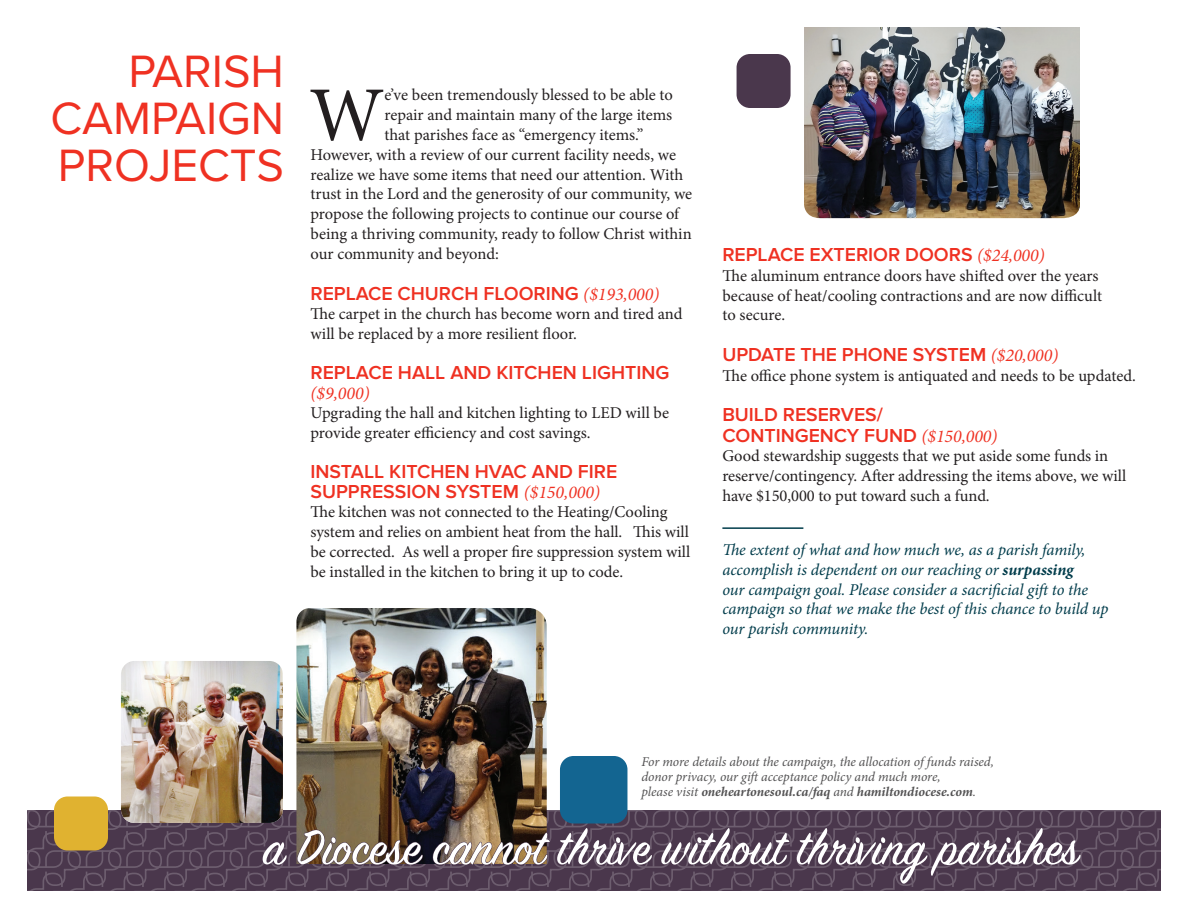
<style>
.page{position:relative;width:1188px;height:918px;background:#fff}
.page>*{position:absolute;margin:0;border:0;box-sizing:border-box;transform-origin:0 0}
.t1{font:77.4px "Minion Pro";color:#231f20}
.t2{font:54px "Sign Painter House Script";color:#fff}
.t3{font:46.95px/47.4px "Proxima Nova";color:#ef3122;text-align:justify}
.t4{font:600 19.5px/19.8px "Proxima Nova";color:#ef3122}
.t5{font:italic 18px "Minion Pro";color:#ef3122}
.t6{font:16.5px/19.8px "Minion Pro";letter-spacing:-.005em;color:#231f20}
.t7{font:italic 16.5px/19.8px "Minion Pro";letter-spacing:-.01em;color:#013c4b}
.t8{font:italic 13.5px/15px "Minion Pro";letter-spacing:-.005em;color:#535253}
.s1{font-family:"Minion Pro";font-weight:400;font-style:italic;font-size:18px}
.s2{font-weight:700}
.s3{color:#4a374c}
</style>
<div class="page">
<svg style="left:27px;top:791px;width:1134px;height:100px;background:#69596b"></svg>
<div style="left:737px;top:54px;width:54px;height:54px;background:#4a374c;border-radius:14px"></div>
<img style="left:121px;top:661px;width:162px;height:162px">
<div style="left:54px;top:796px;width:54px;height:54px;background:#e0b230;border-radius:14px"></div>
<img style="left:804px;top:27px;width:276px;height:191px">
<div style="left:560px;top:756px;width:67px;height:68px;background:#136591;border-radius:14px"></div>
<img style="left:296px;top:608px;width:251px;height:256px">
<hr style="left:722px;top:527px;width:81px;height:2px;background:#013c4b">
<h3 class="t3" style="left:51px;top:45px;width:235px;text-indent:78px">PARISH CAMPAIGN PROJECTS</h3>
<h1 class="t1" style="left:309px;top:63px;width:77px">W</h1>
<p class="t6" style="left:384px;top:85px;width:290px">e’ve been tremendously blessed to be able to</p>
<p class="t6" style="left:384px;top:105px;width:289px">repair and maintain many of the large items</p>
<p class="t6" style="left:384px;top:125px;width:260px">that parishes face as “emergency items.”</p>
<p class="t6" style="left:310px;top:145px;width:367px">However, with a review of our current facility needs, we</p>
<p class="t6" style="left:310px;top:164px;width:374px">realize we have some items that need our attention. With</p>
<p class="t6" style="left:310px;top:184px;width:383px">trust in the Lord and the generosity of our community, we</p>
<p class="t6" style="left:310px;top:204px;width:370px">propose the following projects to continue our course of</p>
<p class="t6" style="left:310px;top:224px;width:383px">being a thriving community, ready to follow Christ within</p>
<p class="t6" style="left:310px;top:244px;width:190px">our community and beyond:</p>
<p class="t4" style="left:310px;top:284px;width:350px">REPLACE CHURCH FLOORING <span class="s1">($193,000)</span></p>
<p class="t6" style="left:310px;top:304px;width:374px">The carpet in the church has become worn and tired and will be replaced by a more resilient floor.</p>
<p class="t4" style="left:310px;top:363px;width:361px">REPLACE HALL AND KITCHEN LIGHTING</p>
<p class="t5" style="left:310px;top:381px;width:61px">($9,000)</p>
<p class="t6" style="left:310px;top:403px;width:360px">Upgrading the hall and kitchen lighting to LED will be provide greater efficiency and cost savings.</p>
<p class="t4" style="left:310px;top:462px;width:308px">INSTALL KITCHEN HVAC AND FIRE<br>SUPPRESSION SYSTEM <span class="s1">($150,000)</span></p>
<p class="t6" style="left:310px;top:502px;width:381px">The kitchen was not connected to the Heating/Cooling system and relies on ambient heat from the hall. This will be corrected. As well a proper fire suppression system will be installed in the kitchen to bring it up to code.</p>
<p class="t4" style="left:722px;top:245px;width:324px">REPLACE EXTERIOR DOORS <span class="s1">($24,000)</span></p>
<p class="t6" style="left:722px;top:266px;width:381px">The aluminum entrance doors have shifted over the years because of heat/cooling contractions and are now difficult to secure.</p>
<p class="t4" style="left:722px;top:345px;width:338px">UPDATE THE PHONE SYSTEM <span class="s1">($20,000)</span></p>
<p class="t6" style="left:722px;top:366px;width:415px">The office phone system is antiquated and needs to be updated.</p>
<p class="t4" style="left:722px;top:404px;width:277px;line-height:21px">BUILD RESERVES/<br>CONTINGENCY FUND <span class="s1">($150,000)</span></p>
<p class="t6" style="left:722px;top:446px;width:405px">Good stewardship suggests that we put aside some funds in reserve/contingency. After addressing the items above, we will have $150,000 to put toward such a fund.</p>
<p class="t7" style="left:722px;top:540px;width:388px">The extent of what and how much we, as a parish family, accomplish is dependent on our reaching or <span class="s2">surpassing<br></span>our campaign goal. Please consider a sacrificial gift to the campaign so that we make the best of this chance to build up our parish community.</p>
<p class="t8" style="left:642px;top:754px;width:354px">For more details about the campaign, the allocation of funds raised, donor privacy, our gift acceptance policy and much more,<br>please visit <span class="s2">oneheartonesoul.ca/faq</span> and <span class="s2">hamiltondiocese.com</span>.</p>
<h2 class="t2" style="left:263px;top:818px;width:817px">a <span class="s3">Diocese cannot</span> thrive without thriving parishes</h2>
</div>
